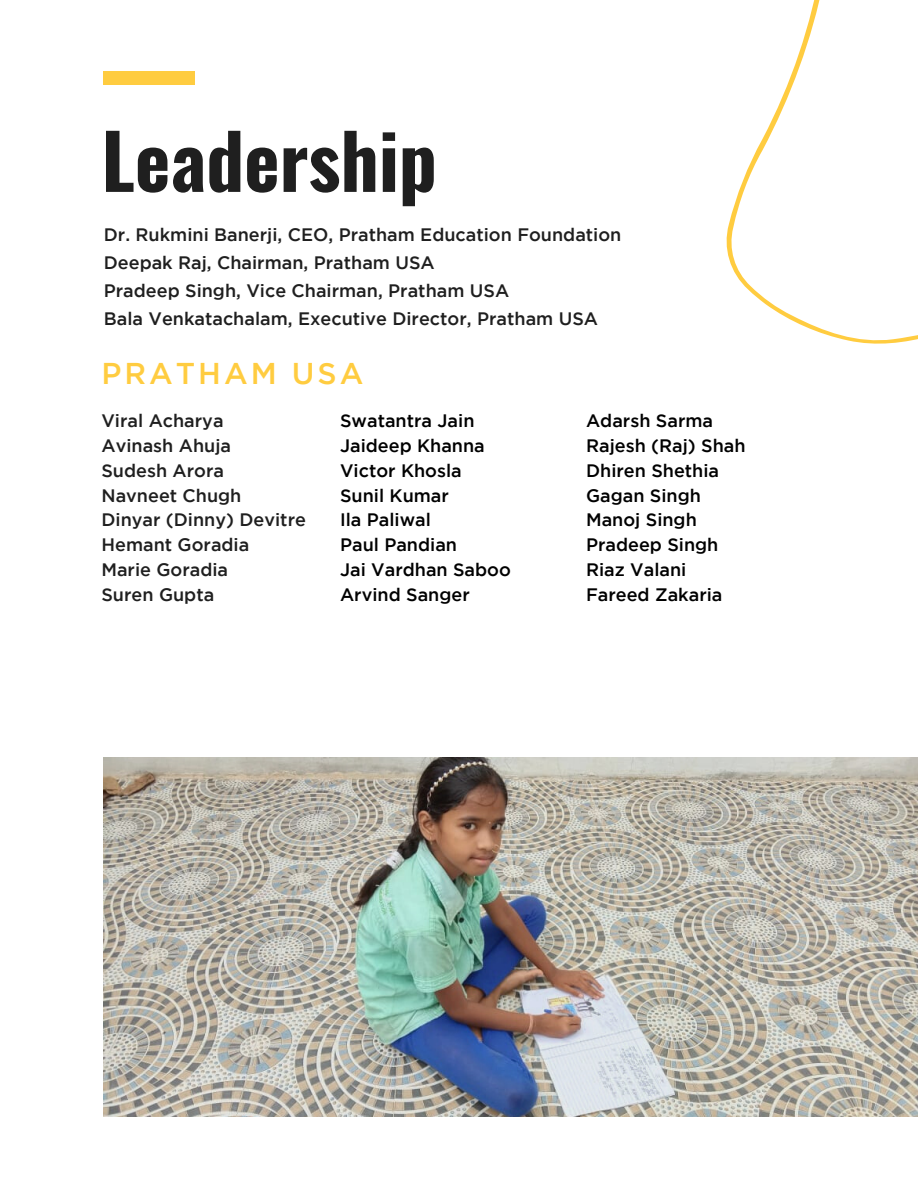
<style>
.page{position:relative;width:918px;height:1188px;background:#fff}
.page>*{position:absolute;margin:0;border:0;box-sizing:border-box;transform-origin:0 0}
.t1{font:700 75.45px "Oswald";color:#1f1f1f}
.t2{font:500 30px "Gotham";letter-spacing:.1em;color:#ffcc40}
.t3{font:500 18px/24.8px "Gotham";color:#1f1f1f}
.t4{font:500 18px/24.8px "Gotham";color:#000}
</style>
<div class="page">
<div style="left:104px;top:72px;width:91px;height:13px;background:#ffcc40"></div>
<svg style="left:726px;top:0;width:192px;height:344px"></svg>
<img style="left:104px;top:758px;width:814px;height:358px">
<h1 class="t1" style="left:101px;top:102px;width:337px">Leadership</h1>
<p class="t3" style="left:104px;top:222px;width:519px;line-height:28.2px">Dr. Rukmini Banerji, CEO, Pratham Education Foundation Deepak Raj, Chairman, Pratham USA<br>Pradeep Singh, Vice Chairman, Pratham USA<br>Bala Venkatachalam, Executive Director, Pratham USA</p>
<h2 class="t2" style="left:101px;top:362px;width:263px">PRATHAM USA</h2>
<p class="t3" style="left:101px;top:410px;width:206px">Viral Acharya<br>Avinash Ahuja<br>Sudesh Arora<br>Navneet Chugh<br>Dinyar (Dinny) Devitre<br>Hemant Goradia<br>Marie Goradia<br>Suren Gupta</p>
<p class="t4" style="left:340px;top:410px;width:172px">Swatantra Jain<br>Jaideep Khanna<br>Victor Khosla<br>Sunil Kumar<br>Ila Paliwal<br>Paul Pandian<br>Jai Vardhan Saboo<br>Arvind Sanger</p>
<p class="t4" style="left:586px;top:410px;width:161px">Adarsh Sarma<br>Rajesh (Raj) Shah<br>Dhiren Shethia<br>Gagan Singh<br>Manoj Singh<br>Pradeep Singh<br>Riaz Valani<br>Fareed Zakaria</p>
</div>
